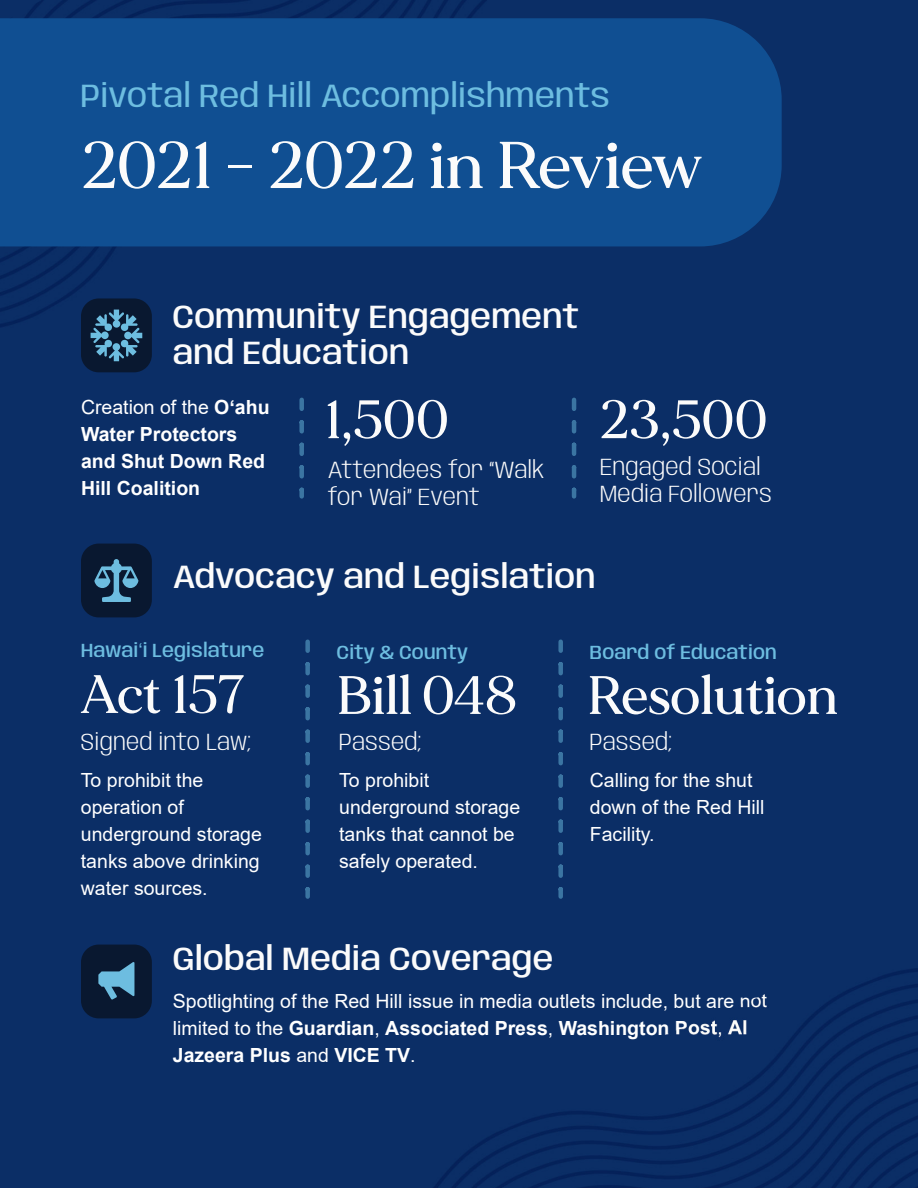
<style>
.page{position:relative;width:918px;height:1188px;background:#0b2e66}
.page>*{position:absolute;margin:0;border:0;box-sizing:border-box;transform-origin:0 0}
.t1{font:500 66px "MADE Mirage";color:#fbfbfb}
.t2{font:500 54px "MADE Mirage";letter-spacing:.01em;color:#fbfbfb}
.t3{font:500 33px/36px "Anybody";color:#fbfbfb}
.t4{font:33px "Anybody";color:#6dbde0}
.t5{font:300 24px/27px "Anybody";color:#fbfbfb}
.t6{font:19.5px/27px "Arial";color:#fff}
.t7{font:700 19.5px/27px "Arial";color:#fff}
.t8{font:500 19.5px "Anybody";color:#6dbde0}
.s1{font-weight:400}
.s2{font-family:"Arial";font-weight:400}
.s3{font-weight:700}
</style>
<div class="page">
<img style="left:0;top:0;width:487px;height:327px">
<div style="left:0;top:18px;width:782px;height:228px;background:#104f92"></div>
<div style="left:81px;top:298px;width:71px;height:74px;background:#091830;border-radius:18px"></div>
<svg style="left:91px;top:310px;width:51px;height:51px"></svg>
<svg style="left:299px;top:400px;width:5px;height:96px"></svg>
<svg style="left:558px;top:642px;width:5px;height:255px"></svg>
<svg style="left:572px;top:400px;width:4px;height:96px"></svg>
<div style="left:81px;top:544px;width:71px;height:73px;background:#091830;border-radius:18px"></div>
<svg style="left:94px;top:559px;width:44px;height:43px"></svg>
<div style="left:81px;top:945px;width:71px;height:73px;background:#091830;border-radius:18px"></div>
<svg style="left:98px;top:962px;width:36px;height:38px"></svg>
<svg style="left:305px;top:642px;width:5px;height:255px"></svg>
<img style="left:434px;top:969px;width:484px;height:219px">
<h3 class="t4" style="left:81px;top:81px;width:531px">Pivotal Red Hill Accomplishments</h3>
<h1 class="t1" style="left:81px;top:139px;width:623px">2021 - 2022 in Review</h1>
<h3 class="t3" style="left:173px;top:301px;width:408px">Community Engagement and Education</h3>
<p class="t7" style="left:81px;top:395px;width:190px"><span class="s1">Creation of the</span> O‘ahu<br>Water Protectors and Shut Down Red<br>Hill Coalition</p>
<h2 class="t2" style="left:326px;top:398px;width:124px">1,500</h2>
<p class="t5" style="left:328px;top:458px;width:218px">Attendees for “Walk for Wai” Event</p>
<h2 class="t2" style="left:599px;top:398px;width:169px">23,500</h2>
<p class="t5" style="left:600px;top:454px;width:174px">Engaged Social<br>Media Followers</p>
<h3 class="t3" style="left:173px;top:560px;width:425px">Advocacy and Legislation</h3>
<p class="t8" style="left:81px;top:642px;width:185px">Hawai<span class="s2">ʻ</span>i Legislature</p>
<h2 class="t2" style="left:80px;top:673px;width:167px">Act 157</h2>
<p class="t5" style="left:81px;top:730px;width:172px">Signed into Law;</p>
<p class="t6" style="left:81px;top:769px;width:183px">To prohibit the operation of underground storage tanks above drinking water sources.</p>
<p class="t8" style="left:337px;top:644px;width:133px">City &amp; County</p>
<h2 class="t2" style="left:337px;top:674px;width:182px">Bill 048</h2>
<p class="t5" style="left:339px;top:730px;width:84px">Passed;</p>
<p class="t6" style="left:339px;top:769px;width:183px">To prohibit underground storage tanks that cannot be safely operated.</p>
<h3 class="t3" style="left:173px;top:943px;width:382px">Global Media Coverage</h3>
<p class="t8" style="left:590px;top:644px;width:189px">Board of Education</p>
<h2 class="t2" style="left:587px;top:674px;width:252px">Resolution</h2>
<p class="t5" style="left:590px;top:730px;width:84px">Passed;</p>
<p class="t6" style="left:590px;top:769px;width:176px">Calling for the shut down of the Red Hill<br>Facility.</p>
<p class="t6" style="left:173px;top:989px;width:596px">Spotlighting of the Red Hill issue in media outlets include, but are not limited to the <span class="s3">Guardian</span>, <span class="s3">Associated Press</span>, <span class="s3">Washington Post</span>, <span class="s3">Al<br>Jazeera Plus</span> and <span class="s3">VICE TV</span>.</p>
</div>
